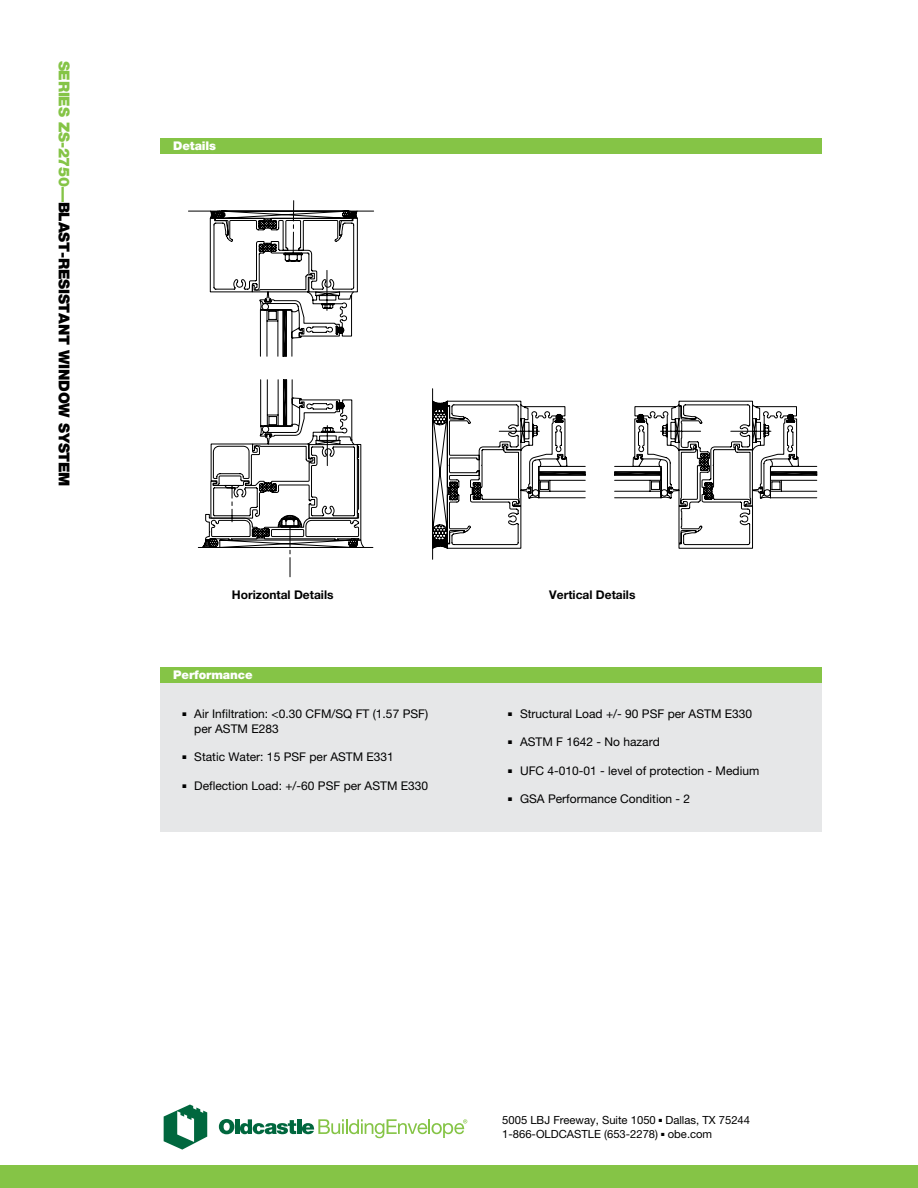
<style>
.page{position:relative;width:918px;height:1188px;background:#fff}
.page>*{position:absolute;margin:0;border:0;box-sizing:border-box;transform-origin:0 0}
.Vertical_type{font:900 15px "Helvetica Neue";letter-spacing:-.015em;color:#000}
.t1{font:12px/15px "Helvetica Neue";color:#000}
.Subs{font:700 12px "Helvetica Neue";color:#000}
.t2{font:900 12px "Helvetica Neue";letter-spacing:-.01em;color:#fff}
.t3{font:11.25px "Helvetica Neue";color:#000}
.s1{color:#85c446}
</style>
<div class="page">
<div style="left:0;top:1166px;width:918px;height:22px;background:#85c446"></div>
<div style="left:160px;top:138px;width:662px;height:16px;background:#85c446"></div>
<div style="left:160px;top:669px;width:662px;height:163px;background:#e6e7e8"></div>
<div style="left:160px;top:667px;width:662px;height:15px;background:#85c446"></div>
<svg style="left:188px;top:200px;width:186px;height:377px"></svg>
<svg style="left:432px;top:388px;width:385px;height:172px"></svg>
<svg style="left:219px;top:1119px;width:15px;height:15px"></svg>
<hr style="left:235px;top:1119px;width:4px;height:15px;background:#00673e">
<svg style="left:240px;top:1119px;width:56px;height:15px"></svg>
<hr style="left:297px;top:1119px;width:4px;height:15px;background:#00673e">
<svg style="left:164px;top:1105px;width:43px;height:45px"></svg>
<svg style="left:302px;top:1119px;width:165px;height:19px"></svg>
<p class="Vertical_type" style="left:73px;top:61px;width:428px;rotate:90deg"><span class="s1">SERIES ZS-2750—</span>BLAST-RESISTANT WINDOW SYSTEM</p>
<p class="t2" style="left:173px;top:139px;width:44px">Details</p>
<p class="Subs" style="left:232px;top:587px;width:103px">Horizontal Details</p>
<p class="Subs" style="left:549px;top:587px;width:88px">Vertical Details</p>
<p class="t2" style="left:173px;top:668px;width:81px">Performance</p>
<p class="t1" style="left:194px;top:706px;width:235px;text-indent:-12px">■ Air Infiltration: &lt;0.30 CFM/SQ FT (1.57 PSF) per ASTM E283</p>
<p class="t1" style="left:182px;top:749px;width:213px">■ Static Water: 15 PSF per ASTM E331</p>
<p class="t1" style="left:182px;top:778px;width:247px">■ Deflection Load: +/-60 PSF per ASTM E330</p>
<p class="t1" style="left:508px;top:706px;width:246px">■ Structural Load +/- 90 PSF per ASTM E330</p>
<p class="t1" style="left:508px;top:734px;width:153px">■ ASTM F 1642 - No hazard</p>
<p class="t1" style="left:508px;top:763px;width:253px">■ UFC 4-010-01 - level of protection - Medium</p>
<p class="t1" style="left:508px;top:791px;width:184px">■ GSA Performance Condition - 2</p>
<p class="t3" style="left:502px;top:1113px;width:249px">5005 LBJ Freeway, Suite 1050 ■ Dallas, TX 75244</p>
<p class="t3" style="left:502px;top:1127px;width:211px">1-866-OLDCASTLE (653-2278) ■ obe.com</p>
</div>
